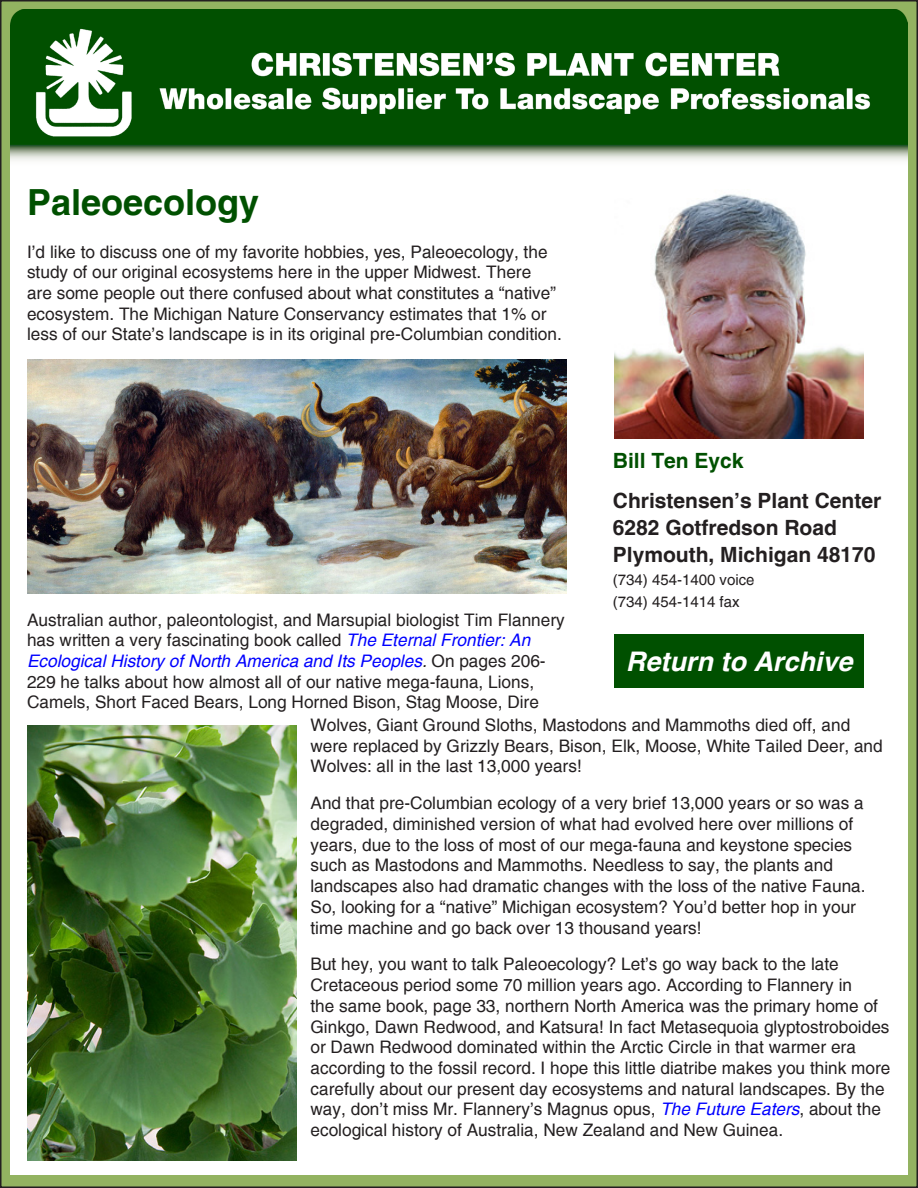
<style>
.page{position:relative;width:918px;height:1188px;background:#fff}
.page>*{position:absolute;margin:0;border:0;box-sizing:border-box;transform-origin:0 0}
.Headline{font:700 36px "Helvetica";color:#005000}
.Headline-2{font:italic 700 27px "Helvetica";color:#fff}
._14pt_black{font:700 21px "Helvetica";color:#231f20}
._14pt_green{font:700 21px "Helvetica";color:#005000}
.Main_copy_11_5pt{font:17.25px/20.7px "Helvetica";color:#231f20}
.t1{font:15px/22.5px "Helvetica";color:#231f20}
.s1{font-style:italic;color:#00f}
.s2{font-style:italic}
</style>
<div class="page">
<div style="left:1px;top:1px;width:916px;height:1186px;background:#93b361"></div>
<div style="left:10px;top:155px;width:898px;height:1019px;background:#fff"></div>
<img style="left:10px;top:9px;width:898px;height:152px">
<div style="left:614px;top:634px;width:250px;height:54px;background:#005000"></div>
<img style="left:614px;top:194px;width:250px;height:245px">
<img style="left:27px;top:360px;width:540px;height:234px">
<img style="left:27px;top:726px;width:270px;height:435px">
<p class="Headline" style="left:27px;top:180px;width:234px">Paleoecology</p>
<p class="Main_copy_11_5pt" style="left:27px;top:242px;width:536px">I’d like to discuss one of my favorite hobbies, yes, Paleoecology, the study of our original ecosystems here in the upper Midwest. There<br>are some people out there confused about what constitutes a “native” ecosystem. The Michigan Nature Conservancy estimates that 1% or less of our State’s landscape is in its original pre-Columbian condition.</p>
<p class="Main_copy_11_5pt" style="left:27px;top:610px;width:539px">Australian author, paleontologist, and Marsupial biologist Tim Flannery has written a very fascinating book called <span class="s1">The Eternal Frontier: An Ecological History of North America and Its Peoples</span><span class="s2">.</span> On pages 206- 229 he talks about how almost all of our native mega-fauna, Lions, Camels, Short Faced Bears, Long Horned Bison, Stag Moose, Dire</p>
<p class="_14pt_green" style="left:613px;top:447px;width:132px">Bill Ten Eyck</p>
<p class="_14pt_black" style="left:613px;top:488px;width:270px">Christensen’s Plant Center</p>
<p class="_14pt_black" style="left:613px;top:515px;width:226px">6282 Gotfredson Road</p>
<p class="_14pt_black" style="left:613px;top:542px;width:264px">Plymouth, Michigan 48170</p>
<p class="t1" style="left:613px;top:569px;width:143px">(734) 454-1400 voice (734) 454-1414 fax</p>
<p class="Headline-2" style="left:626px;top:645px;width:228px">Return to Archive</p>
<p class="Main_copy_11_5pt" style="left:310px;top:715px;width:574px">Wolves, Giant Ground Sloths, Mastodons and Mammoths died off, and were replaced by Grizzly Bears, Bison, Elk, Moose, White Tailed Deer, and<br>Wolves: all in the last 13,000 years!</p>
<p class="Main_copy_11_5pt" style="left:310px;top:794px;width:557px">And that pre-Columbian ecology of a very brief 13,000 years or so was a degraded, diminished version of what had evolved here over millions of years, due to the loss of most of our mega-fauna and keystone species such as Mastodons and Mammoths. Needless to say, the plants and landscapes also had dramatic changes with the loss of the native Fauna.<br>So, looking for a “native” Michigan ecosystem? You’d better hop in your time machine and go back over 13 thousand years!</p>
<p class="Main_copy_11_5pt" style="left:310px;top:955px;width:582px">But hey, you want to talk Paleoecology? Let’s go way back to the late Cretaceous period some 70 million years ago. According to Flannery in<br>the same book, page 33, northern North America was the primary home of Ginkgo, Dawn Redwood, and Katsura! In fact Metasequoia glyptostroboides or Dawn Redwood dominated within the Arctic Circle in that warmer era according to the fossil record. I hope this little diatribe makes you think more carefully about our present day ecosystems and natural landscapes. By the way, don’t miss Mr. Flannery’s Magnus opus, <span class="s1">The Future Eaters</span>, about the ecological history of Australia, New Zealand and New Guinea.</p>
</div>
